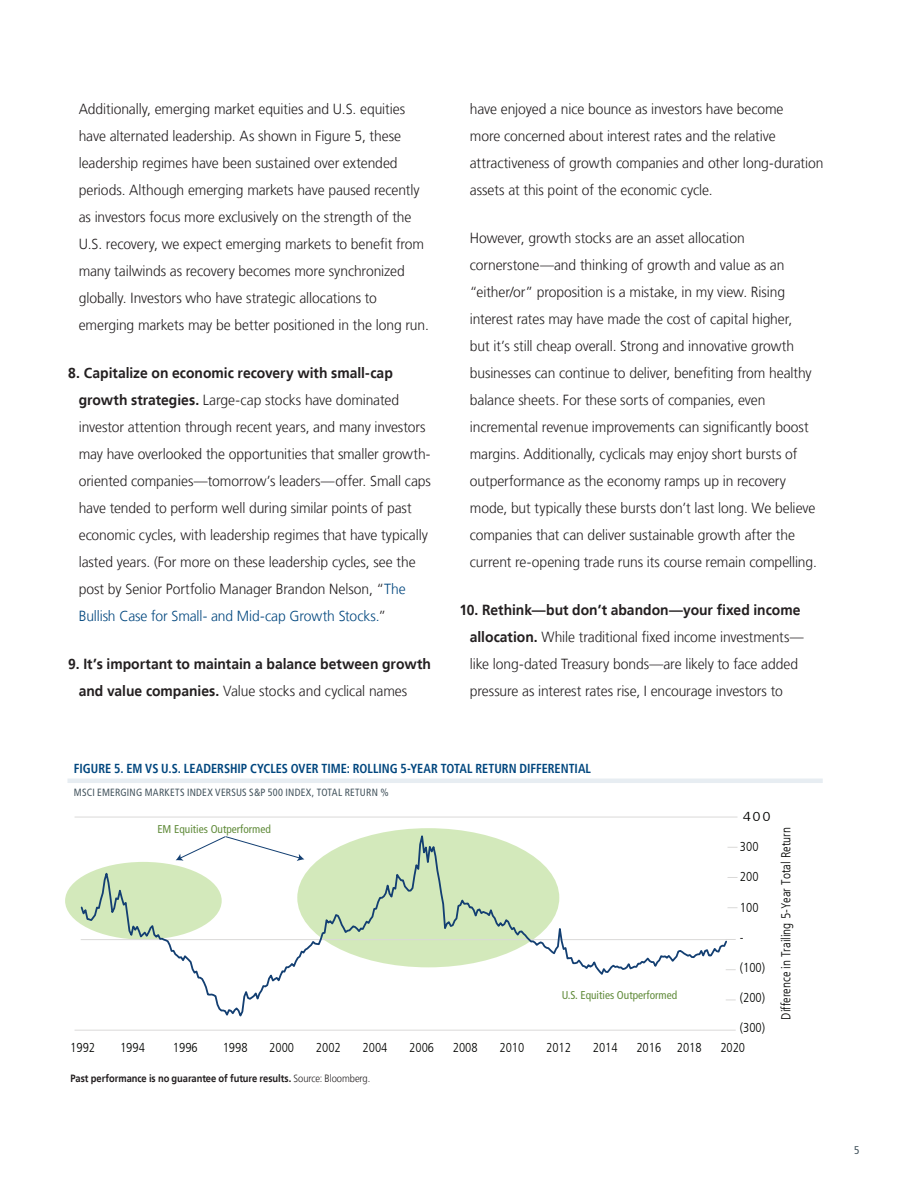
<style>
.page{position:relative;width:918px;height:1188px;background:#fff}
.page>*{position:absolute;margin:0;border:0;box-sizing:border-box;transform-origin:0 0}
.t1{font:300 14.7px/27px "Frutiger LT";letter-spacing:-.005em;color:#231f20;scale:.95 1}
.t2{font:700 14.7px/27px "Frutiger LT";letter-spacing:-.005em;color:#231f20;scale:.95 1}
.t3{font:700 condensed 13.05px "Frutiger LT";color:#00467e;scale:.94 1}
.t4{font:300 condensed 12.9px "Frutiger LT";color:#040503}
.t5{font:300 condensed 12.9px "Frutiger LT";color:#040503;scale:1.32 1}
.t6{font:condensed 11.4px "Frutiger LT";color:#628c3c}
.t7{font:condensed 11.25px "Frutiger LT";color:#45555f}
.t8{font:700 10.5px "Frutiger LT";letter-spacing:-.005em;color:#231f20;scale:.89 1}
.t9{font:condensed 10.5px "Frutiger LT";letter-spacing:.02em;color:#45555f}
.s1{font-weight:700}
.s2{color:#00467e}
.s3{font-weight:300}
</style>
<div class="page">
<hr style="left:68px;top:779px;width:755px;height:4px;background:#e7edf2">
<div style="left:65px;top:862px;width:157px;height:78px;background:#d3e9bb;border-radius:50%"></div>
<hr style="left:75px;top:817px;width:663px;height:1px;background:#dad9d8">
<svg style="left:81px;top:828px;width:647px;height:189px"></svg>
<hr style="left:75px;top:1030px;width:661px;height:1px;background:#dad9d8">
<svg style="left:176px;top:836px;width:128px;height:25px"></svg>
<p class="t1" style="left:79px;top:96px;width:370px">Additionally, emerging market equities and U.S. equities have alternated leadership. As shown in Figure 5, these leadership regimes have been sustained over extended periods. Although emerging markets have paused recently as investors focus more exclusively on the strength of the U.S. recovery, we expect emerging markets to benefit from many tailwinds as recovery becomes more synchronized globally. Investors who have strategic allocations to emerging markets may be better positioned in the long run.</p>
<p class="t1" style="left:79px;top:360px;width:372px;text-indent:-11px"><span class="s1">8. Capitalize on economic recovery with small-cap growth strategies.</span> Large-cap stocks have dominated investor attention through recent years, and many investors may have overlooked the opportunities that smaller growth&shy;oriented companies—tomorrow’s leaders—offer. Small caps have tended to perform well during similar points of past economic cycles, with leadership regimes that have typically lasted years. (For more on these leadership cycles, see the post by Senior Portfolio Manager Brandon Nelson, “<span class="s2">The Bullish Case for Small- and Mid-cap Growth Stocks.</span>”</p>
<p class="t2" style="left:79px;top:651px;width:372px;text-indent:-11px">9. It’s important to maintain a balance between growth and value companies. <span class="s3">Value stocks and cyclical names</span></p>
<p class="t1" style="left:470px;top:96px;width:374px">have enjoyed a nice bounce as investors have become<br>more concerned about interest rates and the relative attractiveness of growth companies and other long-duration assets at this point of the economic cycle.</p>
<p class="t1" style="left:470px;top:225px;width:367px">However, growth stocks are an asset allocation cornerstone—and thinking of growth and value as an “either/or” proposition is a mistake, in my view. Rising interest rates may have made the cost of capital higher,<br>but it’s still cheap overall. Strong and innovative growth businesses can continue to deliver, benefiting from healthy balance sheets. For these sorts of companies, even incremental revenue improvements can significantly boost margins. Additionally, cyclicals may enjoy short bursts of outperformance as the economy ramps up in recovery mode, but typically these bursts don’t last long. We believe companies that can deliver sustainable growth after the current re-opening trade runs its course remain compelling.</p>
<p class="t1" style="left:470px;top:597px;width:353px;text-indent:-11px"><span class="s1">10. Rethink—but don’t abandon—your fixed income allocation.</span> While traditional fixed income investments— like long-dated Treasury bonds—are likely to face added pressure as interest rates rise, I encourage investors to</p>
<p class="t3" style="left:74px;top:761px;width:552px">FIGURE 5. EM VS U.S. LEADERSHIP CYCLES OVER TIME: ROLLING 5-YEAR TOTAL RETURN DIFFERENTIAL</p>
<p class="t9" style="left:74px;top:786px;width:316px">MSCI EMERGING MARKETS INDEX VERSUS S&amp;P 500 INDEX, TOTAL RETURN %</p>
<p class="t6" style="left:157px;top:823px;width:115px">EM Equities Outperformed</p>
<p class="t6" style="left:562px;top:988px;width:117px">U.S. Equities Outperformed</p>
<p class="t5" style="left:743px;top:809px;width:23px">400</p>
<p class="t4" style="left:740px;top:839px;width:20px">300</p>
<p class="t4" style="left:740px;top:870px;width:20px">200</p>
<p class="t4" style="left:740px;top:900px;width:20px">100</p>
<p class="t4" style="left:740px;top:930px;width:5px">-</p>
<p class="t4" style="left:740px;top:960px;width:27px">(100)</p>
<p class="t4" style="left:740px;top:990px;width:27px">(200)</p>
<p class="t4" style="left:740px;top:1021px;width:27px">(300)</p>
<p class="t4" style="left:70px;top:1040px;width:26px">1992</p>
<p class="t4" style="left:120px;top:1040px;width:26px">1994</p>
<p class="t4" style="left:173px;top:1040px;width:26px">1996</p>
<p class="t4" style="left:223px;top:1040px;width:26px">1998</p>
<p class="t4" style="left:269px;top:1040px;width:26px">2000</p>
<p class="t4" style="left:316px;top:1040px;width:26px">2002</p>
<p class="t4" style="left:363px;top:1040px;width:26px">2004</p>
<p class="t4" style="left:409px;top:1040px;width:26px">2006</p>
<p class="t4" style="left:453px;top:1040px;width:26px">2008</p>
<p class="t4" style="left:499px;top:1040px;width:26px">2010</p>
<p class="t4" style="left:546px;top:1040px;width:26px">2012</p>
<p class="t4" style="left:593px;top:1040px;width:26px">2014</p>
<p class="t4" style="left:636px;top:1040px;width:67px">2016 2018</p>
<p class="t4" style="left:720px;top:1040px;width:26px">2020</p>
<p class="t8" style="left:71px;top:1072px;width:338px">Past performance is no guarantee of future results. <span class="s3">Source: Bloomberg.</span></p>
<p class="t4" style="left:779px;top:1020px;width:194px;rotate:-90deg">Difference in Trailing 5-Year Total Return</p>
<p class="t7" style="left:854px;top:1144px;width:7px">5</p>
</div>
